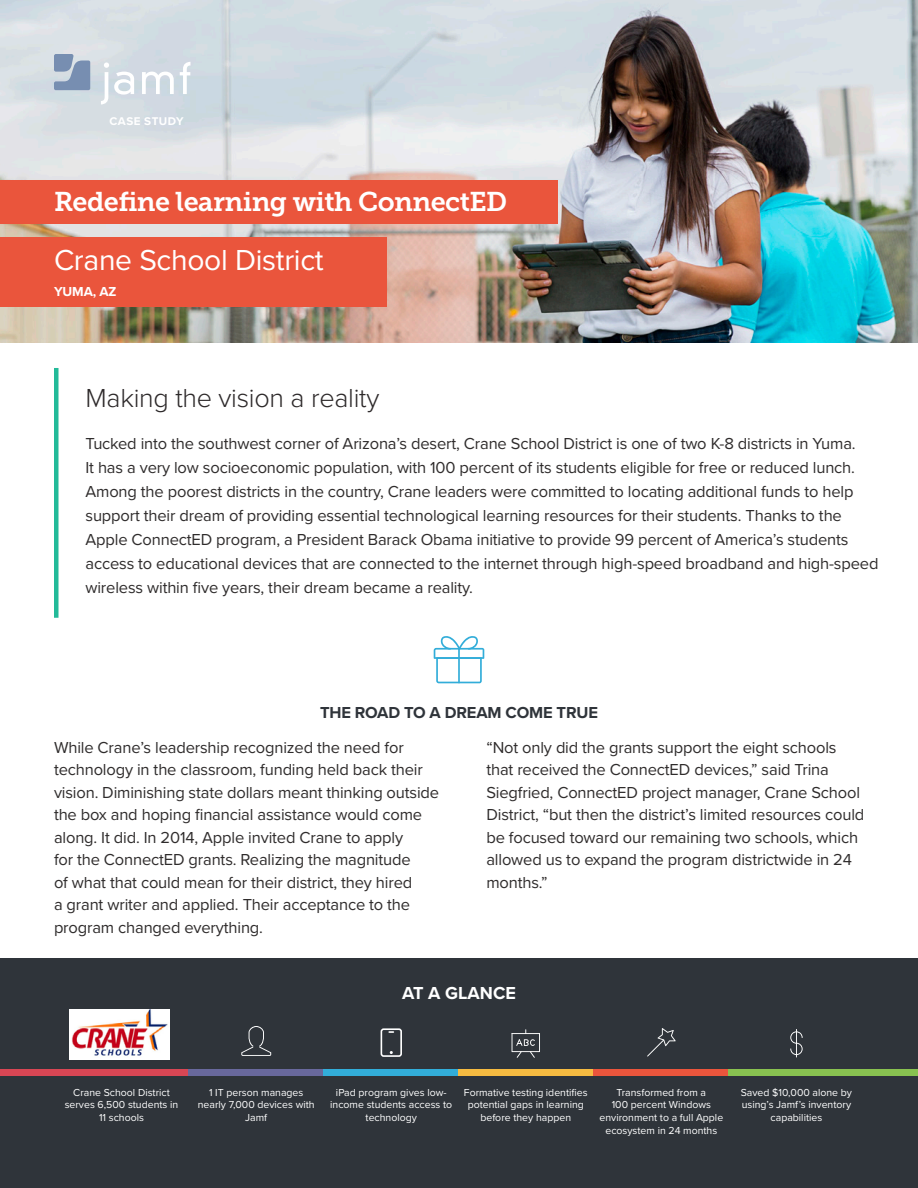
<style>
.page{position:relative;width:918px;height:1188px;background:#fff}
.page>*{position:absolute;margin:0;border:0;box-sizing:border-box;transform-origin:0 0}
.t1{font:30px "Proxima Nova";letter-spacing:-.01em;color:#fff}
.t2{font:27px "Museo Slab 700";letter-spacing:-.02em;color:#fff}
.t3{font:300 27px "Proxima Nova";letter-spacing:-.01em;color:#2d292a}
.t4{font:700 18px "Proxima Nova";color:#fff}
.t5{font:16.5px/22.5px "Proxima Nova";letter-spacing:-.01em;color:#2f2c2c}
.t6{font:700 16.5px "Proxima Nova";letter-spacing:-.01em;color:#2f343a}
.t7{font:700 13.5px "Proxima Nova";letter-spacing:-.01em;color:#fff}
.t8{font:700 11.55px "Proxima Nova";letter-spacing:.04em;color:#fff}
.t9{font:10.5px/12.6px "Proxima Nova";color:#fff;text-align:center}
</style>
<div class="page">
<img style="left:0;top:0;width:918px;height:342px">
<div style="left:0;top:958px;width:918px;height:230px;background:#2f343a"></div>
<div style="left:0;top:1069px;width:189px;height:7px;background:#d84654"></div>
<div style="left:189px;top:1069px;width:135px;height:6px;background:#68689c"></div>
<svg style="left:512px;top:1029px;width:28px;height:29px"></svg>
<svg style="left:647px;top:1028px;width:29px;height:29px"></svg>
<svg style="left:790px;top:1029px;width:13px;height:28px"></svg>
<div style="left:0;top:181px;width:557px;height:43px;background:#ea553c"></div>
<div style="left:0;top:238px;width:387px;height:69px;background:#ea553c"></div>
<div style="left:324px;top:1069px;width:135px;height:7px;background:#32add9"></div>
<div style="left:459px;top:1069px;width:135px;height:7px;background:#f6bb41"></div>
<div style="left:594px;top:1069px;width:135px;height:7px;background:#ea553c"></div>
<div style="left:729px;top:1069px;width:189px;height:7px;background:#88c150"></div>
<hr style="left:54px;top:368px;width:4px;height:250px;background:#23ba99">
<svg style="left:101px;top:62px;width:33px;height:43px"></svg>
<svg style="left:142px;top:72px;width:32px;height:22px"></svg>
<svg style="left:180px;top:62px;width:11px;height:32px"></svg>
<svg style="left:54px;top:54px;width:36px;height:36px"></svg>
<img style="left:70px;top:1009px;width:100px;height:50px">
<svg style="left:380px;top:1028px;width:22px;height:29px"></svg>
<svg style="left:434px;top:636px;width:50px;height:47px"></svg>
<svg style="left:241px;top:1026px;width:30px;height:30px"></svg>
<p class="t8" style="left:110px;top:115px;width:76px">CASE STUDY</p>
<p class="t2" style="left:54px;top:186px;width:455px">Redefine learning with ConnectED</p>
<p class="t1" style="left:54px;top:242px;width:271px">Crane School District</p>
<p class="t7" style="left:54px;top:283px;width:64px">YUMA, AZ</p>
<p class="t3" style="left:86px;top:382px;width:295px">Making the vision a reality</p>
<p class="t5" style="left:86px;top:432px;width:795px;line-height:24px">Tucked into the southwest corner of Arizona’s desert, Crane School District is one of two K-8 districts in Yuma.<br>It has a very low socioeconomic population, with 100 percent of its students eligible for free or reduced lunch.<br>Among the poorest districts in the country, Crane leaders were committed to locating additional funds to help support their dream of providing essential technological learning resources for their students. Thanks to the Apple ConnectED program, a President Barack Obama initiative to provide 99 percent of America’s students access to educational devices that are connected to the internet through high-speed broadband and high-speed wireless within five years, their dream became a reality.</p>
<p class="t6" style="left:320px;top:703px;width:279px">THE ROAD TO A DREAM COME TRUE</p>
<p class="t5" style="left:54px;top:736px;width:387px">While Crane’s leadership recognized the need for technology in the classroom, funding held back their vision. Diminishing state dollars meant thinking outside the box and hoping financial assistance would come along. It did. In 2014, Apple invited Crane to apply<br>for the ConnectED grants. Realizing the magnitude<br>of what that could mean for their district, they hired<br>a grant writer and applied. Their acceptance to the program changed everything.</p>
<p class="t5" style="left:486px;top:736px;width:379px">“Not only did the grants support the eight schools that received the ConnectED devices,” said Trina Siegfried, ConnectED project manager, Crane School District, “but then the district’s limited resources could be focused toward our remaining two schools, which allowed us to expand the program districtwide in 24 months.”</p>
<p class="t4" style="left:402px;top:982px;width:115px">AT A GLANCE</p>
<p class="t9" style="left:65px;top:1086px;width:115px">Crane School District serves 6,500 students in<br>11 schools</p>
<p class="t9" style="left:198px;top:1086px;width:118px">1 IT person manages nearly 7,000 devices with<br>Jamf</p>
<p class="t9" style="left:330px;top:1086px;width:124px">iPad program gives low&shy;income students access to technology</p>
<p class="t9" style="left:600px;top:1086px;width:125px">Transformed from a<br>100 percent Windows environment to a full Apple ecosystem in 24 months</p>
<p class="t9" style="left:741px;top:1086px;width:113px">Saved $10,000 alone by using’s Jamf’s inventory capabilities</p>
<p class="t9" style="left:464px;top:1086px;width:125px">Formative testing identifies potential gaps in learning before they happen</p>
</div>
